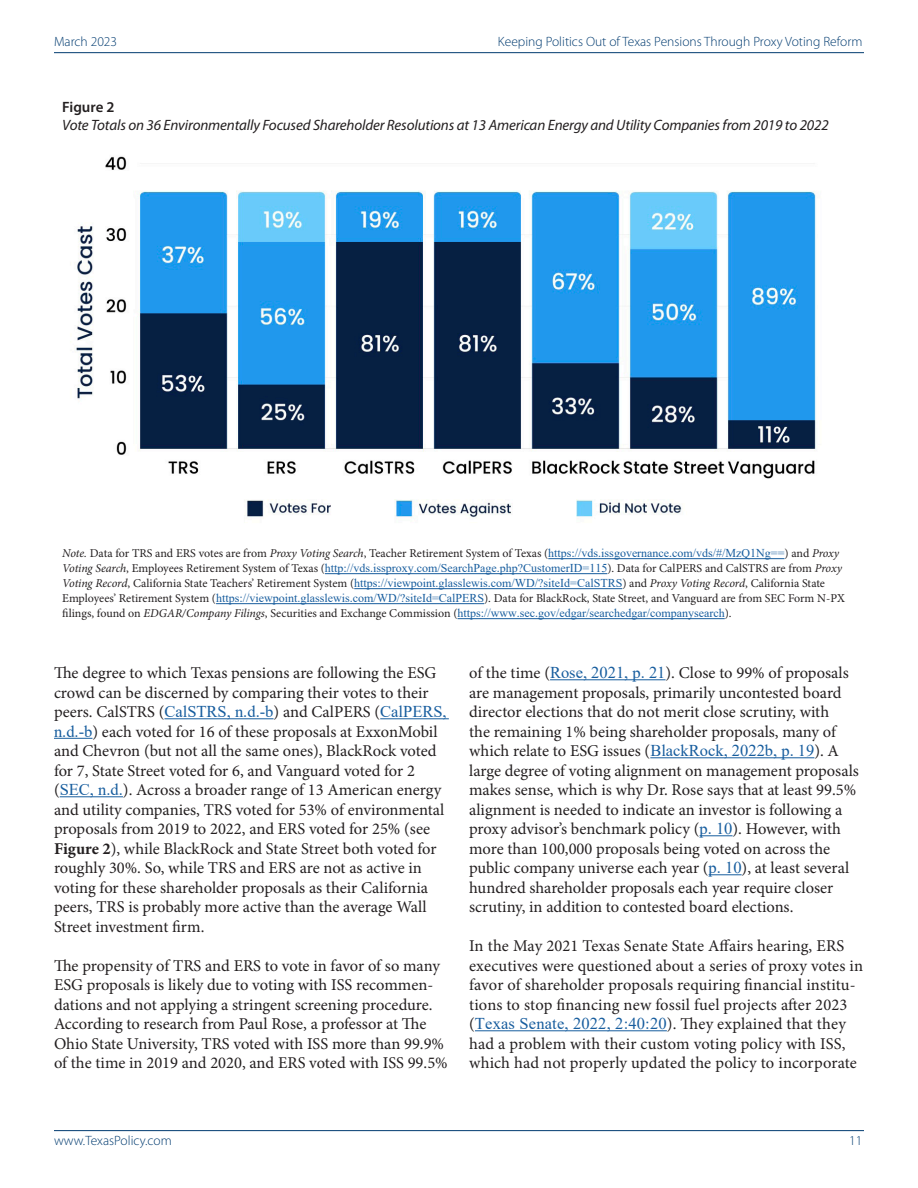
<style>
.page{position:relative;width:918px;height:1188px;background:#fff}
.page>*{position:absolute;margin:0;border:0;box-sizing:border-box;transform-origin:0 0}
.Copy{font:16.5px/19.5px "Minion Pro";color:#231f20}
.Table_Label{font:italic 15px "Myriad Pro";letter-spacing:-.01em;color:#231f20}
.Table_Heading{font:600 15px "Myriad Pro";color:#231f20}
.t1{font:300 13.5px "Myriad Pro";color:#003b70}
.Table_Source{font:12px/15px "Minion Pro";letter-spacing:-.005em;color:#231f20}
.s1{font-style:italic}
.s2{font-family:"Times New Roman";color:#175d9e}
.s3{font-weight:700}
</style>
<div class="page">
<hr style="left:54px;top:1130px;width:810px;height:1px;background:#003b70">
<hr style="left:54px;top:52px;width:810px;height:1px;background:#003b70">
<hr style="left:164px;top:718px;width:110px;height:1px;background:#175d9e">
<hr style="left:380px;top:718px;width:69px;height:1px;background:#175d9e">
<hr style="left:54px;top:738px;width:38px;height:1px;background:#175d9e">
<hr style="left:60px;top:796px;width:63px;height:1px;background:#175d9e">
<hr style="left:550px;top:679px;width:116px;height:1px;background:#175d9e">
<hr style="left:650px;top:757px;width:164px;height:1px;background:#175d9e">
<hr style="left:700px;top:835px;width:33px;height:1px;background:#175d9e">
<hr style="left:709px;top:874px;width:33px;height:1px;background:#175d9e">
<hr style="left:475px;top:1030px;width:192px;height:1px;background:#175d9e">
<hr style="left:548px;top:558px;width:236px;height:1px;background:#175d9e">
<hr style="left:325px;top:573px;width:282px;height:1px;background:#175d9e">
<hr style="left:354px;top:588px;width:268px;height:1px;background:#175d9e">
<hr style="left:216px;top:603px;width:268px;height:1px;background:#175d9e">
<hr style="left:458px;top:618px;width:267px;height:1px;background:#175d9e">
<img style="left:76px;top:156px;width:742px;height:364px">
<p class="t1" style="left:54px;top:33px;width:65px">March 2023</p>
<p class="t1" style="left:498px;top:33px;width:366px">Keeping Politics Out of Texas Pensions Through Proxy Voting Reform</p>
<p class="Table_Heading" style="left:62px;top:97px;width:54px">Figure 2</p>
<p class="Table_Label" style="left:62px;top:115px;width:768px">Vote Totals on 36 Environmentally Focused Shareholder Resolutions at 13 American Energy and Utility Companies from 2019 to 2022</p>
<p class="Table_Source" style="left:62px;top:546px;width:784px"><span class="s1">Note.</span> Data for TRS and ERS votes are from <span class="s1">Proxy Voting Search</span>, Teacher Retirement System of Texas (<span class="s2">https://vds.issgovernance.com/vds/#/MzQ1Ng==</span>) and <span class="s1">Proxy Voting Search</span>, Employees Retirement System of Texas (<span class="s2">http://vds.issproxy.com/SearchPage.php?CustomerID=115</span>). Data for CalPERS and CalSTRS are from <span class="s1">Proxy Voting Record</span>, California State Teachers’ Retirement System (<span class="s2">https://viewpoint.glasslewis.com/WD/?siteId=CalSTRS</span>) and <span class="s1">Proxy Voting Record</span>, California State Employees’ Retirement System (<span class="s2">https://viewpoint.glasslewis.com/WD/?siteId=CalPERS</span>). Data for BlackRock, State Street, and Vanguard are from SEC Form N-PX filings, found on <span class="s1">EDGAR/Company Filings</span>, Securities and Exchange Commission (<span class="s2">https://www.sec.gov/edgar/searchedgar/companysearch</span>).</p>
<p class="Copy" style="left:54px;top:663px;width:394px">The degree to which Texas pensions are following the ESG crowd can be discerned by comparing their votes to their peers. CalSTRS (<span class="s2">CalSTRS, n.d.-b</span>) and CalPERS (<span class="s2">CalPERS, n.d.-b</span>) each voted for 16 of these proposals at ExxonMobil and Chevron (but not all the same ones), BlackRock voted for 7, State Street voted for 6, and Vanguard voted for 2 (<span class="s2">SEC, n.d.</span>). Across a broader range of 13 American energy and utility companies, TRS voted for 53% of environmental proposals from 2019 to 2022, and ERS voted for 25% (see <span class="s3">Figure 2</span>), while BlackRock and State Street both voted for roughly 30%. So, while TRS and ERS are not as active in voting for these shareholder proposals as their California peers, TRS is probably more active than the average Wall Street investment firm.</p>
<p class="Copy" style="left:54px;top:956px;width:395px">The propensity of TRS and ERS to vote in favor of so many ESG proposals is likely due to voting with ISS recommen&shy;dations and not applying a stringent screening procedure.<br>According to research from Paul Rose, a professor at The Ohio State University, TRS voted with ISS more than 99.9% of the time in 2019 and 2020, and ERS voted with ISS 99.5%</p>
<p class="Copy" style="left:469px;top:663px;width:391px">of the time (<span class="s2">Rose, 2021, p. 21</span>). Close to 99% of proposals are management proposals, primarily uncontested board director elections that do not merit close scrutiny, with<br>the remaining 1% being shareholder proposals, many of which relate to ESG issues (<span class="s2">BlackRock, 2022b, p. 19</span>). A large degree of voting alignment on management proposals makes sense, which is why Dr. Rose says that at least 99.5% alignment is needed to indicate an investor is following a proxy advisor’s benchmark policy (<span class="s2">p. 10</span>). However, with more than 100,000 proposals being voted on across the public company universe each year (<span class="s2">p. 10</span>), at least several hundred shareholder proposals each year require closer scrutiny, in addition to contested board elections.</p>
<p class="Copy" style="left:469px;top:936px;width:396px">In the May 2021 Texas Senate State Affairs hearing, ERS executives were questioned about a series of proxy votes in favor of shareholder proposals requiring financial institu&shy;tions to stop financing new fossil fuel projects after 2023 (<span class="s2">Texas Senate, 2022, 2:40:20</span>). They explained that they had a problem with their custom voting policy with ISS, which had not properly updated the policy to incorporate</p>
<p class="t1" style="left:54px;top:1132px;width:119px">www.TexasPolicy.com</p>
<p class="t1" style="left:849px;top:1132px;width:15px">11</p>
</div>
